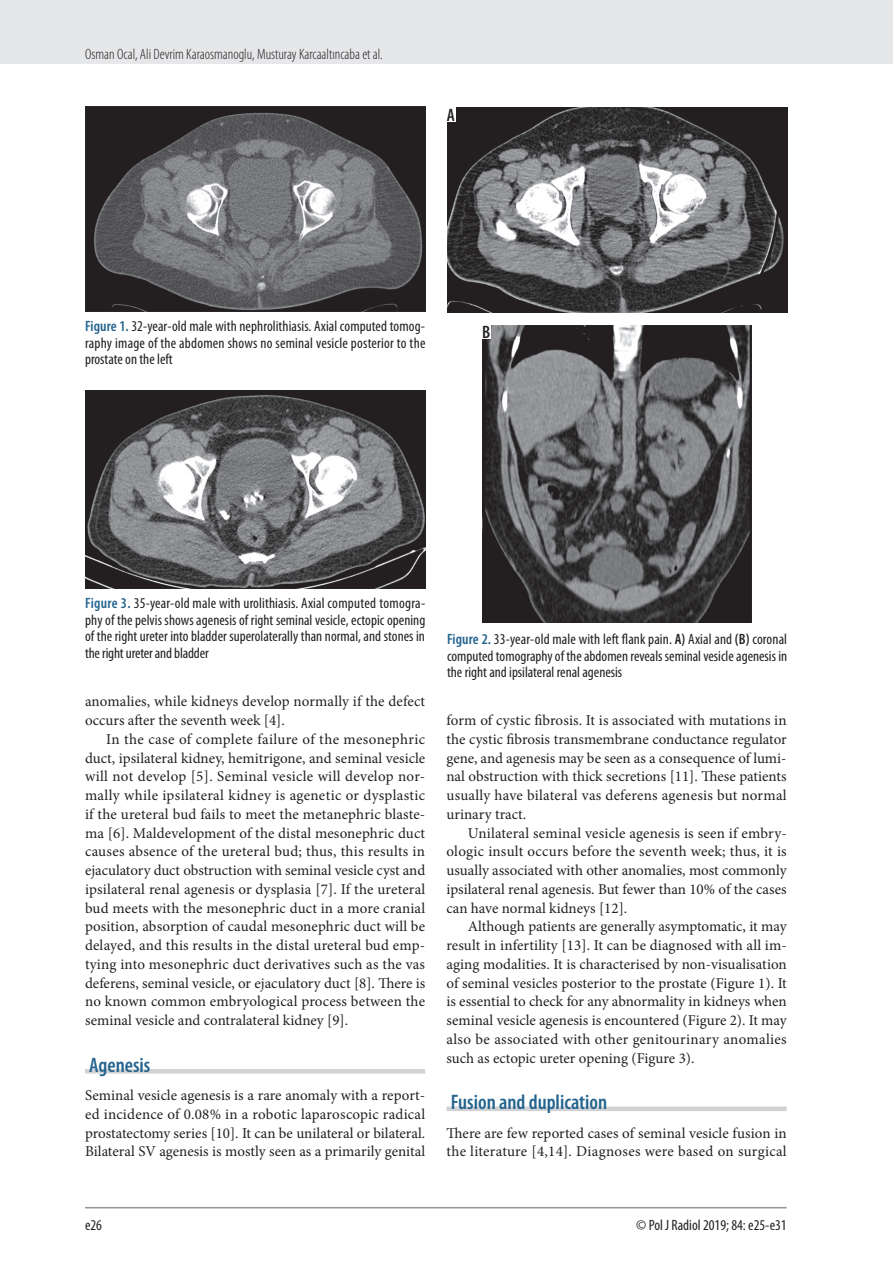
<style>
.page{position:relative;width:893px;height:1263px;background:#fff}
.page>*{position:absolute;margin:0;border:0;box-sizing:border-box;transform-origin:0 0}
.t1{font:600 condensed 21px "Myriad Pro";color:#24648f}
.t2{font:600 condensed 18px "Myriad Pro";color:#231f20}
.t3{font:15px/18.8px "Minion Pro";letter-spacing:.005em;color:#231f20;text-align:justify}
.t4{font:condensed 15px/16.5px "Myriad Pro";color:#231f20;text-align:justify}
.t5{font:300 condensed 15px "Myriad Pro";color:#231f20}
.s1{font-weight:600;color:#24648f}
.s2{font-weight:600}
</style>
<div class="page">
<div style="left:0;top:0;width:893px;height:64px;background:#e6e7e9"></div>
<hr style="left:85px;top:1207px;width:702px;height:1px;background:#939598">
<div style="left:446px;top:1106px;width:341px;height:5px;background:#d1d2d4"></div>
<img style="left:85px;top:106px;width:340px;height:205px">
<img style="left:482px;top:325px;width:270px;height:298px">
<img style="left:447px;top:107px;width:340px;height:206px">
<div style="left:446px;top:106px;width:10px;height:16px;background:#fff"></div>
<div style="left:481px;top:324px;width:10px;height:15px;background:#fff"></div>
<img style="left:85px;top:390px;width:340px;height:199px">
<hr style="left:85px;top:1069px;width:340px;height:4px;background:#d1d2d4">
<p class="t5" style="left:85px;top:45px;width:299px">Osman Ocal, Ali Devrim Karaosmanoglu, Musturay Karcaaltıncaba et al.</p>
<p class="t2" style="left:447px;top:104px;width:10px">A</p>
<p class="t4" style="left:85px;top:318px;width:342px"><span class="s1">Figure 1.</span> 32-year-old male with nephrolithiasis. Axial computed tomog&shy;raphy image of the abdomen shows no seminal vesicle posterior to the prostate on the left</p>
<p class="t2" style="left:482px;top:321px;width:10px">B</p>
<p class="t4" style="left:85px;top:595px;width:342px"><span class="s1">Figure 3.</span> 35-year-old male with urolithiasis. Axial computed tomogra&shy;phy of the pelvis shows agenesis of right seminal vesicle, ectopic opening of the right ureter into bladder superolaterally than normal, and stones in the right ureter and bladder</p>
<p class="t3" style="left:85px;top:692px;width:342px">anomalies, while kidneys develop normally if the defect occurs after the seventh week [4].</p>
<p class="t3" style="left:85px;top:730px;width:342px;text-indent:21px">In the case of complete failure of the mesonephric duct, ipsilateral kidney, hemitrigone, and seminal vesicle will not develop [5]. Seminal vesicle will develop nor&shy;mally while ipsilateral kidney is agenetic or dysplastic if the ureteral bud fails to meet the metanephric blaste&shy;ma [6]. Maldevelopment of the distal mesonephric duct causes absence of the ureteral bud; thus, this results in ejaculatory duct obstruction with seminal vesicle cyst and ipsilateral renal agenesis or dysplasia [7]. If the ureteral bud meets with the mesonephric duct in a more cranial position, absorption of caudal mesonephric duct will be delayed, and this results in the distal ureteral bud emp&shy;tying into mesonephric duct derivatives such as the vas deferens, seminal vesicle, or ejaculatory duct [8]. There is no known common embryological process between the seminal vesicle and contralateral kidney [9].</p>
<h1 class="t1" style="left:89px;top:1052px;width:63px">Agenesis</h1>
<p class="t3" style="left:85px;top:1086px;width:342px">Seminal vesicle agenesis is a rare anomaly with a report&shy;ed incidence of 0.08% in a robotic laparoscopic radical prostatectomy series [10]. It can be unilateral or bilateral.<br>Bilateral SV agenesis is mostly seen as a primarily genital</p>
<p class="t4" style="left:447px;top:631px;width:342px"><span class="s1">Figure 2.</span> 33-year-old male with left flank pain. <span class="s2">A)</span> Axial and <span class="s2">(B)</span> coronal computed tomography of the abdomen reveals seminal vesicle agenesis in the right and ipsilateral renal agenesis</p>
<p class="t3" style="left:446px;top:711px;width:342px">form of cystic fibrosis. It is associated with mutations in the cystic fibrosis transmembrane conductance regulator gene, and agenesis may be seen as a consequence of lumi&shy;nal obstruction with thick secretions [11]. These patients usually have bilateral vas deferens agenesis but normal urinary tract.</p>
<p class="t3" style="left:446px;top:823px;width:342px;text-indent:21px">Unilateral seminal vesicle agenesis is seen if embry&shy;ologic insult occurs before the seventh week; thus, it is usually associated with other anomalies, most commonly ipsilateral renal agenesis. But fewer than 10% of the cases can have normal kidneys [12].</p>
<p class="t3" style="left:446px;top:917px;width:342px;text-indent:21px">Although patients are generally asymptomatic, it may result in infertility [13]. It can be diagnosed with all im&shy;aging modalities. It is characterised by non-visualisation of seminal vesicles posterior to the prostate (Figure 1). It is essential to check for any abnormality in kidneys when seminal vesicle agenesis is encountered (Figure 2). It may also be associated with other genitourinary anomalies such as ectopic ureter opening (Figure 3).</p>
<h1 class="t1" style="left:451px;top:1089px;width:158px">Fusion and duplication</h1>
<p class="t3" style="left:446px;top:1123px;width:342px">There are few reported cases of seminal vesicle fusion in the literature [4,14]. Diagnoses were based on surgical</p>
<p class="t4" style="left:85px;top:1216px;width:18px">e26</p>
<p class="t4" style="left:636px;top:1216px;width:152px">© Pol J Radiol 2019; 84: e25-e31</p>
</div>
